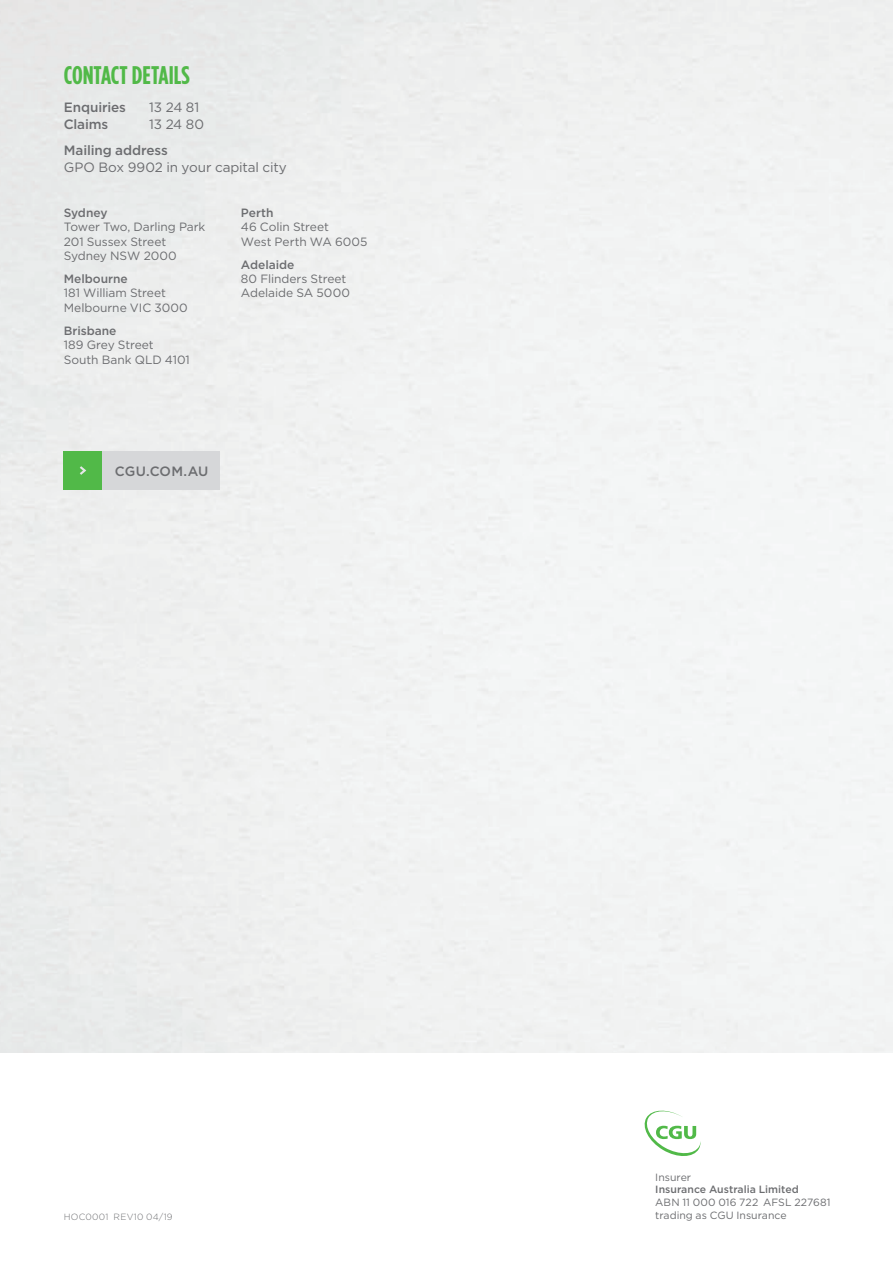
<style>
.page{position:relative;width:893px;height:1263px;background:#fff}
.page>*{position:absolute;margin:0;border:0;box-sizing:border-box;transform-origin:0 0}
.t1{font:700 25.5px "Gotham Condensed";color:#51b948}
.t2{font:500 13.5px "Gotham";letter-spacing:-.005em;color:#6c6d70}
.t3{font:13.5px "Gotham";letter-spacing:-.01em;color:#6c6d70}
.t4{font:12px/14.4px "Gotham";letter-spacing:-.005em;color:#6c6d70}
.t5{font:500 12px "Gotham";color:#6c6d70}
.t6{font:10.5px/12.6px "Gotham";color:#6c6d70}
.t7{font:500 10.5px "Gotham";color:#6c6d70}
.t8{font:300 9px "Gotham";letter-spacing:.03em;color:#6c6d70}
</style>
<div class="page">
<img style="left:0;top:0;width:893px;height:1052px">
<div style="left:64px;top:451px;width:156px;height:39px;background:#d6d7d9"></div>
<div style="left:64px;top:451px;width:38px;height:39px;background:#51b948"></div>
<svg style="left:80px;top:466px;width:7px;height:9px"></svg>
<svg style="left:645px;top:1111px;width:56px;height:45px"></svg>
<h1 class="t1" style="left:64px;top:60px;width:128px">CONTACT DETAILS</h1>
<p class="t2" style="left:64px;top:98px;width:64px">Enquiries</p>
<p class="t3" style="left:149px;top:99px;width:51px">13 24 81</p>
<p class="t2" style="left:64px;top:116px;width:46px">Claims</p>
<p class="t3" style="left:149px;top:116px;width:56px">13 24 80</p>
<p class="t2" style="left:64px;top:141px;width:106px">Mailing address</p>
<p class="t3" style="left:64px;top:159px;width:225px">GPO Box 9902 in your capital city</p>
<p class="t5" style="left:64px;top:205px;width:45px">Sydney</p>
<p class="t4" style="left:64px;top:220px;width:143px">Tower Two, Darling Park<br>201 Sussex Street<br>Sydney NSW 2000</p>
<p class="t5" style="left:64px;top:271px;width:65px">Melbourne</p>
<p class="t4" style="left:64px;top:286px;width:125px">181 William Street<br>Melbourne VIC 3000</p>
<p class="t5" style="left:64px;top:323px;width:54px">Brisbane</p>
<p class="t4" style="left:64px;top:337px;width:128px">189 Grey Street<br>South Bank QLD 4101</p>
<p class="t5" style="left:241px;top:205px;width:34px">Perth</p>
<p class="t4" style="left:241px;top:220px;width:128px">46 Colin Street<br>West Perth WA 6005</p>
<p class="t5" style="left:241px;top:257px;width:55px">Adelaide</p>
<p class="t4" style="left:241px;top:271px;width:111px">80 Flinders Street<br>Adelaide SA 5000</p>
<p class="t2" style="left:115px;top:462px;width:95px">CGU.COM.AU</p>
<p class="t8" style="left:64px;top:1211px;width:110px">HOC0001 REV10 04/19</p>
<p class="t6" style="left:655px;top:1170px;width:37px">Insurer</p>
<p class="t7" style="left:655px;top:1183px;width:145px">Insurance Australia Limited</p>
<p class="t6" style="left:655px;top:1196px;width:177px">ABN 11 000 016 722 AFSL 227681 trading as CGU Insurance</p>
</div>
